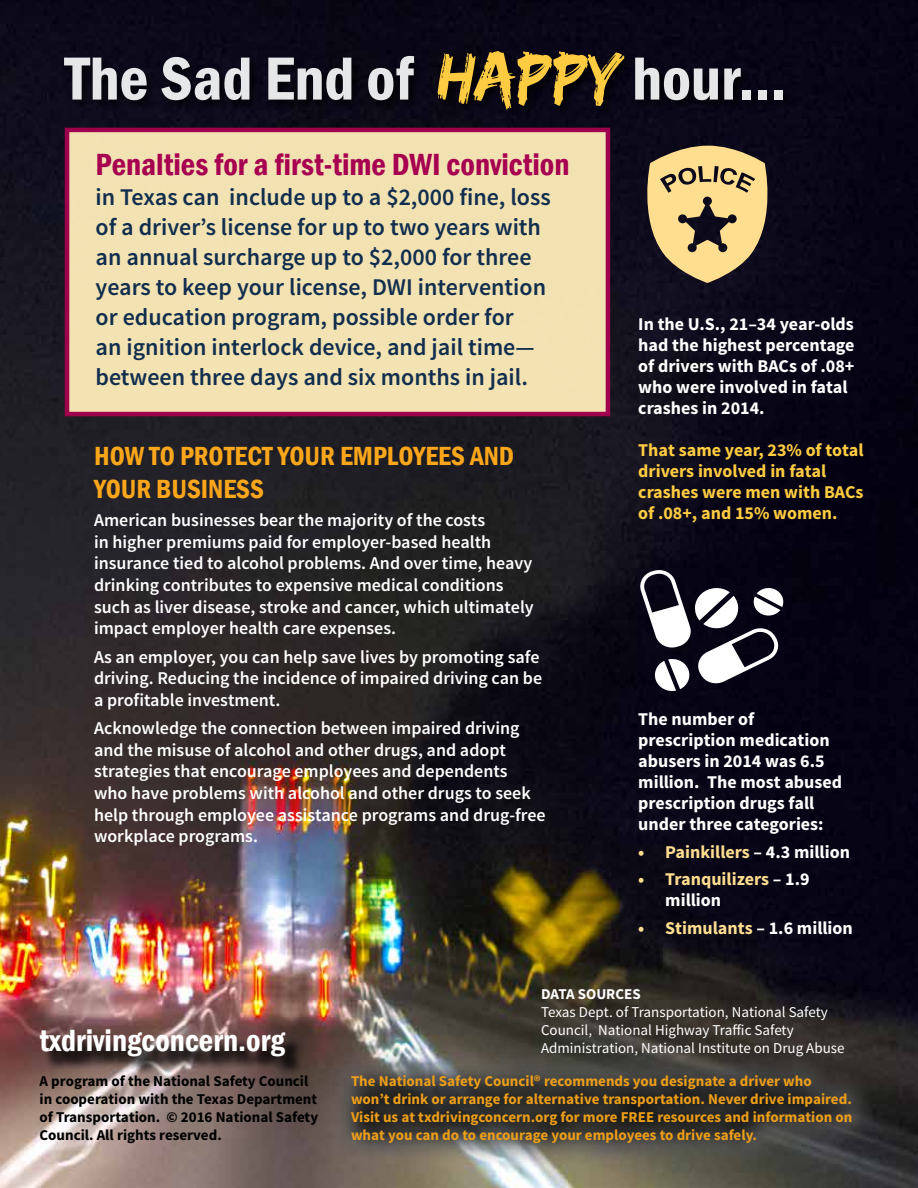
<style>
.page{position:relative;width:918px;height:1188px;background:#fff}
.page>*{position:absolute;margin:0;border:0;box-sizing:border-box;transform-origin:0 0}
.t1{font:600 condensed 63px "Franklin Gothic";color:#e6e7e8}
.t2{font:600 condensed 31.5px "Franklin Gothic";color:#a70050}
.t3{font:600 condensed 31.5px "Franklin Gothic";color:#fff}
.t4{font:600 condensed 27px/32.4px "Franklin Gothic";color:#faa61a}
.t5{font:600 24px/30px "Source Sans Pro";color:#112e4e}
.t6{font:600 18px/21.6px "Source Sans Pro";color:#fff}
.t7{font:700 18px/21px "Source Sans Pro";color:#fff}
.t8{font:700 18px/21px "Source Sans Pro";color:#ffcc41}
.t9{font:700 18px/21px "Source Sans Pro";color:#ffde90}
.t10{font:700 15px/18px "Source Sans Pro";color:#ed9e18}
.t11{font:700 15px/18px "Source Sans Pro";color:#000}
.t12{font:15px/18px "Source Sans Pro";color:#fff}
.t13{font:700 15px "Source Sans Pro";color:#fff}
.s1{font-family:"Edo Pro";font-weight:400;font-stretch:normal;font-size:70.5px;color:#ffcc41}
.s2{color:#fff}
</style>
<div class="page">
<img style="left:0;top:0;width:918px;height:1188px">
<div style="left:65px;top:128px;width:545px;height:288px;background:#f3e2b2;border:4px solid #a70050"></div>
<div style="left:61px;top:48px;width:735px;height:74px;background:#090614"></div>
<div style="left:323px;top:1047px;width:557px;height:125px;background:#fff;opacity:.75"></div>
<svg style="left:326px;top:1051px;width:550px;height:117px;background:#474542"></svg>
<div style="left:43px;top:1033px;width:261px;height:42px;background:#000;opacity:.75"></div>
<svg style="left:638px;top:146px;width:139px;height:137px;background:#9b865f"></svg>
<svg style="left:638px;top:568px;width:147px;height:124px"></svg>
<h1 class="t1" style="left:65px;top:36px;width:723px">The Sad End of <span class="s1">Happy</span> hour...</h1>
<h2 class="t2" style="left:96px;top:144px;width:475px">Penalties for a first-time DWI conviction</h2>
<p class="t5" style="left:96px;top:183px;width:457px">in Texas can include up to a $2,000 fine, loss of a driver’s license for up to two years with an annual surcharge up to $2,000 for three years to keep your license, DWI intervention or education program, possible order for<br>an ignition interlock device, and jail time— between three days and six months in jail.</p>
<p class="t7" style="left:638px;top:314px;width:218px">In the U.S., 21–34 year-olds had the highest percentage of drivers with BACs of .08+ who were involved in fatal crashes in 2014.</p>
<p class="t8" style="left:638px;top:440px;width:227px">That same year, 23% of total drivers involved in fatal crashes were men with BACs of .08+, and 15% women.</p>
<h3 class="t4" style="left:94px;top:440px;width:422px">HOW TO PROTECT YOUR EMPLOYEES AND<br>YOUR BUSINESS</h3>
<p class="t6" style="left:94px;top:510px;width:441px">American businesses bear the majority of the costs<br>in higher premiums paid for employer-based health insurance tied to alcohol problems. And over time, heavy drinking contributes to expensive medical conditions such as liver disease, stroke and cancer, which ultimately impact employer health care expenses.</p>
<p class="t6" style="left:94px;top:646px;width:450px">As an employer, you can help save lives by promoting safe driving. Reducing the incidence of impaired driving can be a profitable investment.</p>
<p class="t6" style="left:94px;top:718px;width:453px">Acknowledge the connection between impaired driving and the misuse of alcohol and other drugs, and adopt strategies that encourage employees and dependents<br>who have problems with alcohol and other drugs to seek help through employee assistance programs and drug-free workplace programs.</p>
<p class="t7" style="left:638px;top:709px;width:205px">The number of prescription medication abusers in 2014 was 6.5 million. The most abused prescription drugs fall under three categories:</p>
<p class="t9" style="left:638px;top:842px;width:213px">• Painkillers <span class="s2">– 4.3 million</span></p>
<p class="t9" style="left:665px;top:870px;width:146px;text-indent:-27px">• Tranquilizers <span class="s2">– 1.9 million</span></p>
<p class="t9" style="left:638px;top:918px;width:216px">• Stimulants <span class="s2">– 1.6 million</span></p>
<h2 class="t3" style="left:40px;top:1020px;width:247px">txdrivingconcern.org</h2>
<p class="t11" style="left:40px;top:1073px;width:280px">A program of the National Safety Council in cooperation with the Texas Department of Transportation. © 2016 National Safety Council. All rights reserved.</p>
<p class="t13" style="left:541px;top:985px;width:101px">DATA SOURCES</p>
<p class="t12" style="left:541px;top:1004px;width:288px">Texas Dept. of Transportation, National Safety<br>Council, National Highway Traffic Safety</p>
<p class="t12" style="left:541px;top:1040px;width:305px">Administration, National Institute on Drug Abuse</p>
<p class="t10" style="left:351px;top:1073px;width:503px">The National Safety Council® recommends you designate a driver who won’t drink or arrange for alternative transportation. Never drive impaired.<br>Visit us at txdrivingconcern.org for more FREE resources and information on what you can do to encourage your employees to drive safely.</p>
</div>
